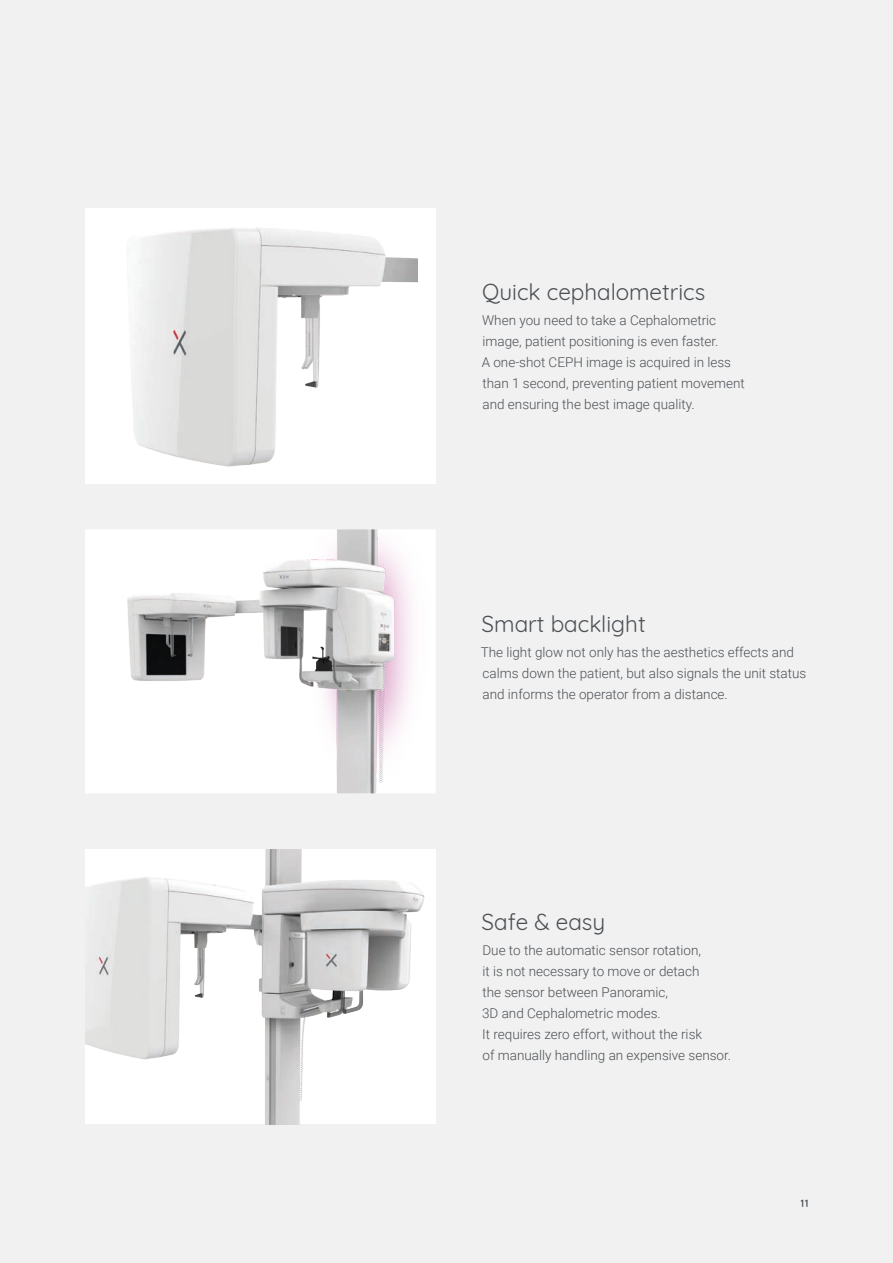
<style>
.page{position:relative;width:893px;height:1263px;background:#f1f1f1}
.page>*{position:absolute;margin:0;border:0;box-sizing:border-box;transform-origin:0 0}
.t1{font:22.5px "Quicksand";color:#4b5055}
.t2{font:300 13.5px/21px "Roboto";color:#4b5055}
.t3{font:700 10.5px "Quicksand";color:#414143}
</style>
<div class="page">
<img style="left:85px;top:849px;width:351px;height:275px">
<div style="left:85px;top:208px;width:351px;height:276px;background:#fff"></div>
<img style="left:132px;top:228px;width:286px;height:239px">
<img style="left:85px;top:529px;width:351px;height:264px">
<h1 class="t1" style="left:482px;top:274px;width:225px">Quick cephalometrics</h1>
<p class="t2" style="left:482px;top:309px;width:265px">When you need to take a Cephalometric image, patient positioning is even faster.<br>A one-shot CEPH image is acquired in less than 1 second, preventing patient movement and ensuring the best image quality.</p>
<h1 class="t1" style="left:482px;top:606px;width:166px">Smart backlight</h1>
<p class="t2" style="left:481px;top:641px;width:327px">The light glow not only has the aesthetics effects and calms down the patient, but also signals the unit status and informs the operator from a distance.</p>
<h1 class="t1" style="left:482px;top:904px;width:125px">Safe &amp; easy</h1>
<p class="t2" style="left:482px;top:939px;width:250px">Due to the automatic sensor rotation,<br>it is not necessary to move or detach<br>the sensor between Panoramic,<br>3D and Cephalometric modes.<br>It requires zero effort, without the risk<br>of manually handling an expensive sensor.</p>
<p class="t3" style="left:801px;top:1197px;width:9px">11</p>
</div>
